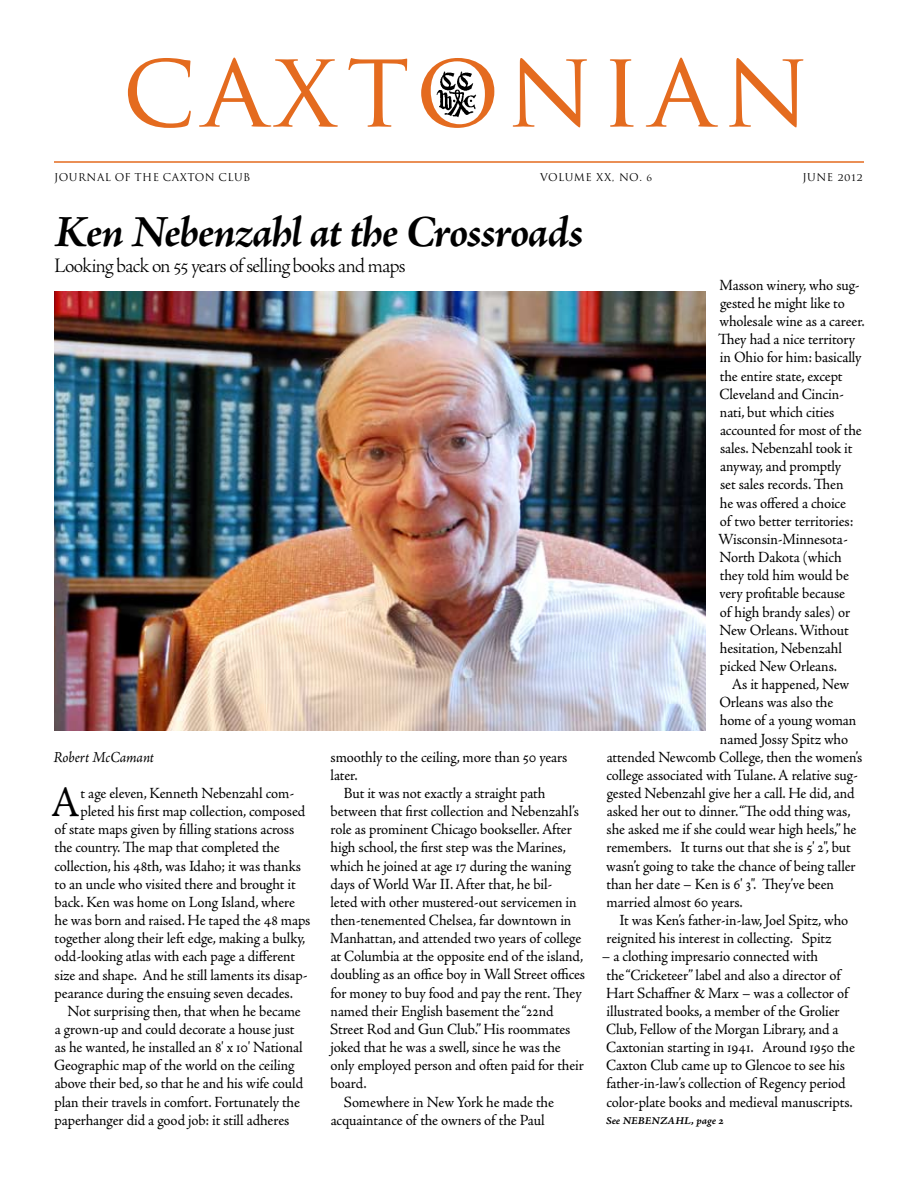
<style>
.page{position:relative;width:918px;height:1188px;background:#fff}
.page>*{position:absolute;margin:0;border:0;box-sizing:border-box;transform-origin:0 0}
.t1{font:105px "Trajan Pro";letter-spacing:.065em;color:#e46b1f}
.t2{font:italic 700 45px "Adobe Jenson Pro";letter-spacing:-.03em;color:#000}
.t3{font:43.35px "Adobe Jenson Pro";color:#000;scale:.95 1}
.t4{font:21px "Adobe Jenson Pro Lt Subh";letter-spacing:-.03em;color:#000}
.t5{font:15.6px/18.1px "Adobe Jenson Pro";letter-spacing:-.01em;color:#000;scale:.95 1}
.t6{font:italic 15.6px "Adobe Jenson Pro";letter-spacing:-.01em;color:#000;scale:.95 1}
.t7{font:10.5px "Trajan Pro";letter-spacing:.05em;color:#000}
.t8{font:10.5px "Adobe Jenson Pro Bold It Capt";color:#000}
</style>
<div class="page">
<hr style="left:54px;top:161px;width:810px;height:2px;background:#e46b1f">
<img style="left:436px;top:71px;width:41px;height:47px">
<img style="left:54px;top:291px;width:652px;height:439px">
<h1 class="t1" style="left:122px;top:22px;width:689px">caxtonian</h1>
<p class="t7" style="left:54px;top:170px;width:198px">JOURNAL OF THE CAXTON CLUB</p>
<p class="t7" style="left:540px;top:170px;width:114px">VOLUME XX, NO. 6</p>
<p class="t7" style="left:802px;top:170px;width:62px">JUNE 2012</p>
<h2 class="t2" style="left:54px;top:207px;width:531px">Ken Nebenzahl at the Crossroads</h2>
<h3 class="t4" style="left:54px;top:253px;width:353px">Looking back on 55 years of selling books and maps</h3>
<p class="t6" style="left:54px;top:748px;width:107px">Robert McCamant</p>
<h3 class="t3" style="left:51px;top:778px;width:32px">A</h3>
<p class="t5" style="left:81px;top:784px;width:226px">t age eleven, Kenneth Nebenzahl com-</p>
<p class="t5" style="left:81px;top:802px;width:238px">pleted his first map collection, composed</p>
<p class="t5" style="left:55px;top:821px;width:254px">of state maps given by filling stations across</p>
<p class="t5" style="left:55px;top:839px;width:239px">the country. The map that completed the</p>
<p class="t5" style="left:55px;top:857px;width:261px">collection, his 48th, was Idaho; it was thanks</p>
<p class="t5" style="left:55px;top:875px;width:255px">to an uncle who visited there and brought it</p>
<p class="t5" style="left:55px;top:893px;width:254px">back. Ken was home on Long Island, where</p>
<p class="t5" style="left:55px;top:911px;width:271px">he was born and raised. He taped the 48 maps</p>
<p class="t5" style="left:55px;top:930px;width:266px">together along their left edge, making a bulky,</p>
<p class="t5" style="left:55px;top:948px;width:255px">odd-looking atlas with each page a different</p>
<p class="t5" style="left:55px;top:966px;width:268px">size and shape. And he still laments its disap-</p>
<p class="t5" style="left:55px;top:984px;width:252px">pearance during the ensuing seven decades.</p>
<p class="t5" style="left:68px;top:1002px;width:247px">Not surprising then, that when he became</p>
<p class="t5" style="left:55px;top:1020px;width:254px">a grown-up and could decorate a house just</p>
<p class="t5" style="left:55px;top:1038px;width:263px">as he wanted, he installed an 8' x 10' National</p>
<p class="t5" style="left:54px;top:1057px;width:255px">Geographic map of the world on the ceiling</p>
<p class="t5" style="left:55px;top:1075px;width:263px">above their bed, so that he and his wife could</p>
<p class="t5" style="left:55px;top:1093px;width:260px">plan their travels in comfort. Fortunately the</p>
<p class="t5" style="left:55px;top:1111px;width:249px">paperhanger did a good job: it still adheres</p>
<p class="t5" style="left:331px;top:748px;width:251px">smoothly to the ceiling, more than 50 years later.</p>
<p class="t5" style="left:344px;top:784px;width:214px">But it was not exactly a straight path</p>
<p class="t5" style="left:331px;top:802px;width:263px">between that first collection and Nebenzahl’s</p>
<p class="t5" style="left:331px;top:821px;width:256px">role as prominent Chicago bookseller. After</p>
<p class="t5" style="left:331px;top:839px;width:249px">high school, the first step was the Marines,</p>
<p class="t5" style="left:330px;top:857px;width:255px">which he joined at age 17 during the waning</p>
<p class="t5" style="left:331px;top:875px;width:235px">days of World War II. After that, he bil-</p>
<p class="t5" style="left:331px;top:893px;width:261px">leted with other mustered-out servicemen in</p>
<p class="t5" style="left:331px;top:911px;width:255px">then-tenemented Chelsea, far downtown in</p>
<p class="t5" style="left:330px;top:930px;width:266px">Manhattan, and attended two years of college</p>
<p class="t5" style="left:331px;top:948px;width:268px">at Columbia at the opposite end of the island,</p>
<p class="t5" style="left:331px;top:966px;width:270px">doubling as an office boy in Wall Street offices</p>
<p class="t5" style="left:330px;top:984px;width:266px">for money to buy food and pay the rent. They</p>
<p class="t5" style="left:331px;top:1002px;width:236px">named their English basement the “22nd</p>
<p class="t5" style="left:330px;top:1020px;width:254px">Street Rod and Gun Club.” His roommates</p>
<p class="t5" style="left:330px;top:1038px;width:244px">joked that he was a swell, since he was the</p>
<p class="t5" style="left:331px;top:1057px;width:268px">only employed person and often paid for their</p>
<p class="t5" style="left:331px;top:1075px;width:39px">board.</p>
<p class="t5" style="left:344px;top:1093px;width:223px">Somewhere in New York he made the</p>
<p class="t5" style="left:331px;top:1111px;width:227px">acquaintance of the owners of the Paul</p>
<p class="t5" style="left:718px;top:276px;width:156px">Masson winery, who sug&shy;gested he might like to wholesale wine as a career.<br>They had a nice territory in Ohio for him: basically the entire state, except<br>Cleveland and Cincin&shy;nati, but which cities accounted for most of the sales. Nebenzahl took it anyway, and promptly<br>set sales records. Then<br>he was offered a choice<br>of two better territories:<br>Wisconsin-Minnesota-<br>North Dakota (which they told him would be very profitable because<br>of high brandy sales) or<br>New Orleans. Without hesitation, Nebenzahl picked New Orleans.</p>
<p class="t5" style="left:732px;top:675px;width:125px">As it happened, New</p>
<p class="t5" style="left:719px;top:694px;width:121px">Orleans was also the</p>
<p class="t5" style="left:720px;top:712px;width:145px">home of a young woman</p>
<p class="t5" style="left:720px;top:730px;width:137px">named Jossy Spitz who</p>
<p class="t5" style="left:607px;top:748px;width:271px">attended Newcomb College, then the women’s</p>
<p class="t5" style="left:607px;top:766px;width:266px">college associated with Tulane. A relative sug-</p>
<p class="t5" style="left:607px;top:784px;width:263px">gested Nebenzahl give her a call. He did, and</p>
<p class="t5" style="left:607px;top:802px;width:258px">asked her out to dinner. “The odd thing was,</p>
<p class="t5" style="left:607px;top:821px;width:265px">she asked me if she could wear high heels,” he</p>
<p class="t5" style="left:607px;top:839px;width:259px">remembers. It turns out that she is 5' 2", but</p>
<p class="t5" style="left:606px;top:857px;width:264px">wasn’t going to take the chance of being taller</p>
<p class="t5" style="left:607px;top:875px;width:241px">than her date – Ken is 6' 3". They’ve been</p>
<p class="t5" style="left:607px;top:893px;width:145px">married almost 60 years.</p>
<p class="t5" style="left:620px;top:911px;width:242px">It was Ken’s father-in-law, Joel Spitz, who</p>
<p class="t5" style="left:607px;top:930px;width:238px">reignited his interest in collecting. Spitz</p>
<p class="t5" style="left:602px;top:948px;width:268px">– a clothing impresario connected with<br>the “Cricketeer” label and also a director of Hart Schaffner &amp; Marx – was a collector of illustrated books, a member of the Grolier Club, Fellow of the Morgan Library, and a Caxtonian starting in 1941. Around 1950 the Caxton Club came up to Glencoe to see his father-in-law’s collection of Regency period color-plate books and medieval manuscripts.</p>
<p class="t8" style="left:606px;top:1114px;width:119px">See NEBENZAHL, page 2</p>
</div>
